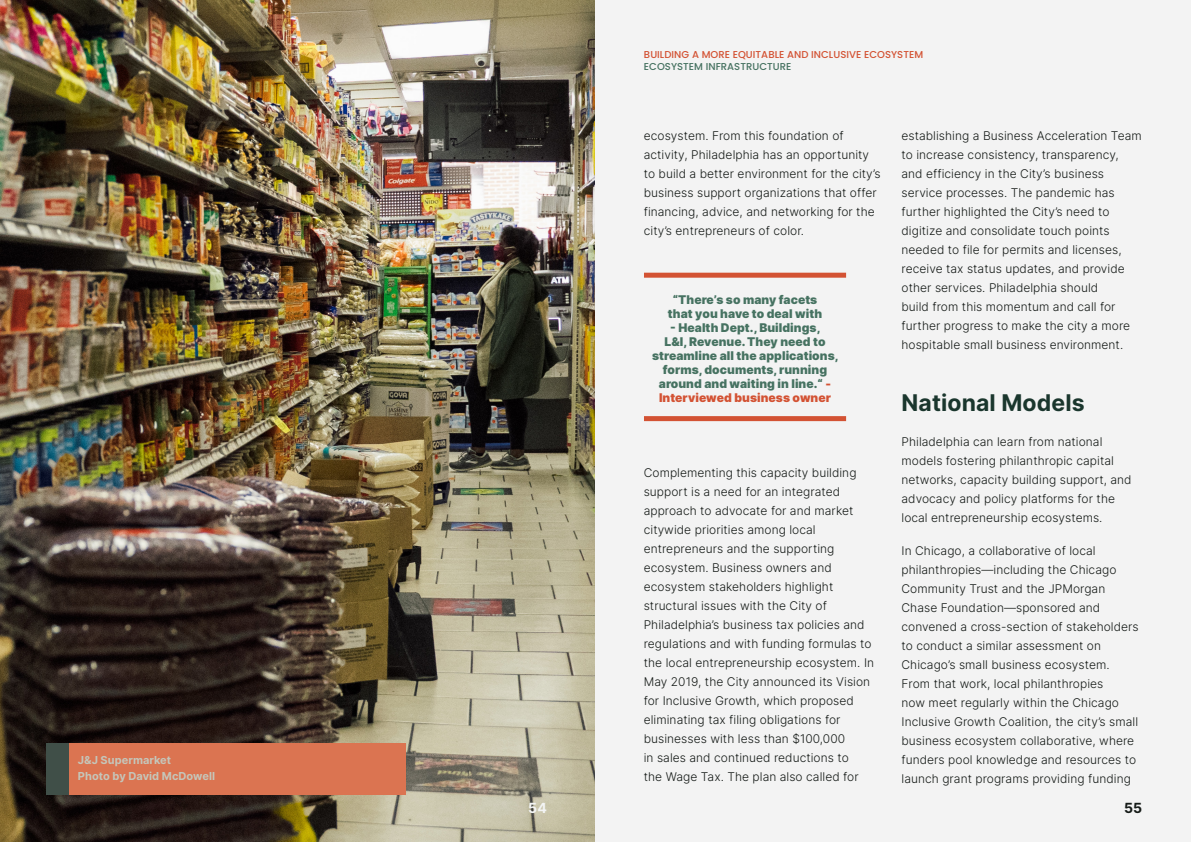
<style>
.page{position:relative;width:1191px;height:842px;background:#fff}
.page>*{position:absolute;margin:0;border:0;box-sizing:border-box;transform-origin:0 0}
.t1{font:700 23px "Inter";letter-spacing:.005em;color:#1a362d}
.t2{font:700 14px "Inter";color:#f3f4f4}
.t3{font:700 14px "Inter";color:#151a17}
.t4{font:300 12px/19px "Inter";letter-spacing:.005em;color:#151a17}
.t5{font:900 12px/14px "Inter";letter-spacing:.005em;color:#467261;text-align:center}
.t6{font:700 11px/16px "Inter";letter-spacing:.005em;color:#c5c6ba}
.t7{font:500 10px "Poppins";letter-spacing:.005em;color:#d35233}
.t8{font:500 10px "Poppins";letter-spacing:.005em;color:#467261}
.s1{color:#d35233}
</style>
<div class="page">
<div style="left:595px;top:0;width:595px;height:842px;background:#f3f3f3"></div>
<img style="left:0;top:0;width:595px;height:842px">
<div style="left:66px;top:743px;width:339px;height:51px;background:#db7451"></div>
<div style="left:47px;top:743px;width:22px;height:51px;background:#404f48"></div>
<div style="left:644px;top:273px;width:202px;height:5px;background:#d35233"></div>
<div style="left:644px;top:416px;width:202px;height:5px;background:#d35233"></div>
<p class="t6" style="left:78px;top:752px;width:139px">J&amp;J Supermarket<br>Photo by David McDowell</p>
<p class="t7" style="left:644px;top:49px;width:281px">BUILDING A MORE EQUITABLE AND INCLUSIVE ECOSYSTEM</p>
<p class="t8" style="left:644px;top:61px;width:149px">ECOSYSTEM INFRASTRUCTURE</p>
<p class="t4" style="left:644px;top:126px;width:238px">ecosystem. From this foundation of activity, Philadelphia has an opportunity to build a better environment for the city’s business support organizations that offer financing, advice, and networking for the city’s entrepreneurs of color.</p>
<p class="t5" style="left:668px;top:292px;width:156px">“There’s so many facets that you have to deal with</p>
<p class="t5" style="left:652px;top:320px;width:188px">- Health Dept., Buildings,<br>L&amp;I, Revenue. They need to streamline all the applications, forms, documents, running around and waiting in line.“ <span class="s1">-<br>Interviewed business owner</span></p>
<p class="t4" style="left:644px;top:462px;width:232px">Complementing this capacity building support is a need for an integrated approach to advocate for and market citywide priorities among local entrepreneurs and the supporting ecosystem. Business owners and ecosystem stakeholders highlight structural issues with the City of Philadelphia’s business tax policies and regulations and with funding formulas to the local entrepreneurship ecosystem. In May 2019, the City announced its Vision for Inclusive Growth, which proposed eliminating tax filing obligations for businesses with less than $100,000<br>in sales and continued reductions to<br>the Wage Tax. The plan also called for</p>
<p class="t4" style="left:901px;top:125px;width:242px">establishing a Business Acceleration Team to increase consistency, transparency, and efficiency in the City’s business service processes. The pandemic has further highlighted the City’s need to digitize and consolidate touch points needed to file for permits and licenses, receive tax status updates, and provide other services. Philadelphia should<br>build from this momentum and call for further progress to make the city a more hospitable small business environment.</p>
<h1 class="t1" style="left:901px;top:386px;width:185px">National Models</h1>
<p class="t4" style="left:901px;top:432px;width:232px">Philadelphia can learn from national models fostering philanthropic capital networks, capacity building support, and advocacy and policy platforms for the local entrepreneurship ecosystems.</p>
<p class="t4" style="left:901px;top:540px;width:239px">In Chicago, a collaborative of local philanthropies—including the Chicago Community Trust and the JPMorgan Chase Foundation—sponsored and convened a cross-section of stakeholders to conduct a similar assessment on Chicago’s small business ecosystem.<br>From that work, local philanthropies<br>now meet regularly within the Chicago Inclusive Growth Coalition, the city’s small business ecosystem collaborative, where funders pool knowledge and resources to launch grant programs providing funding</p>
<p class="t2" style="left:528px;top:797px;width:20px">54</p>
<p class="t3" style="left:1124px;top:797px;width:20px">55</p>
</div>
